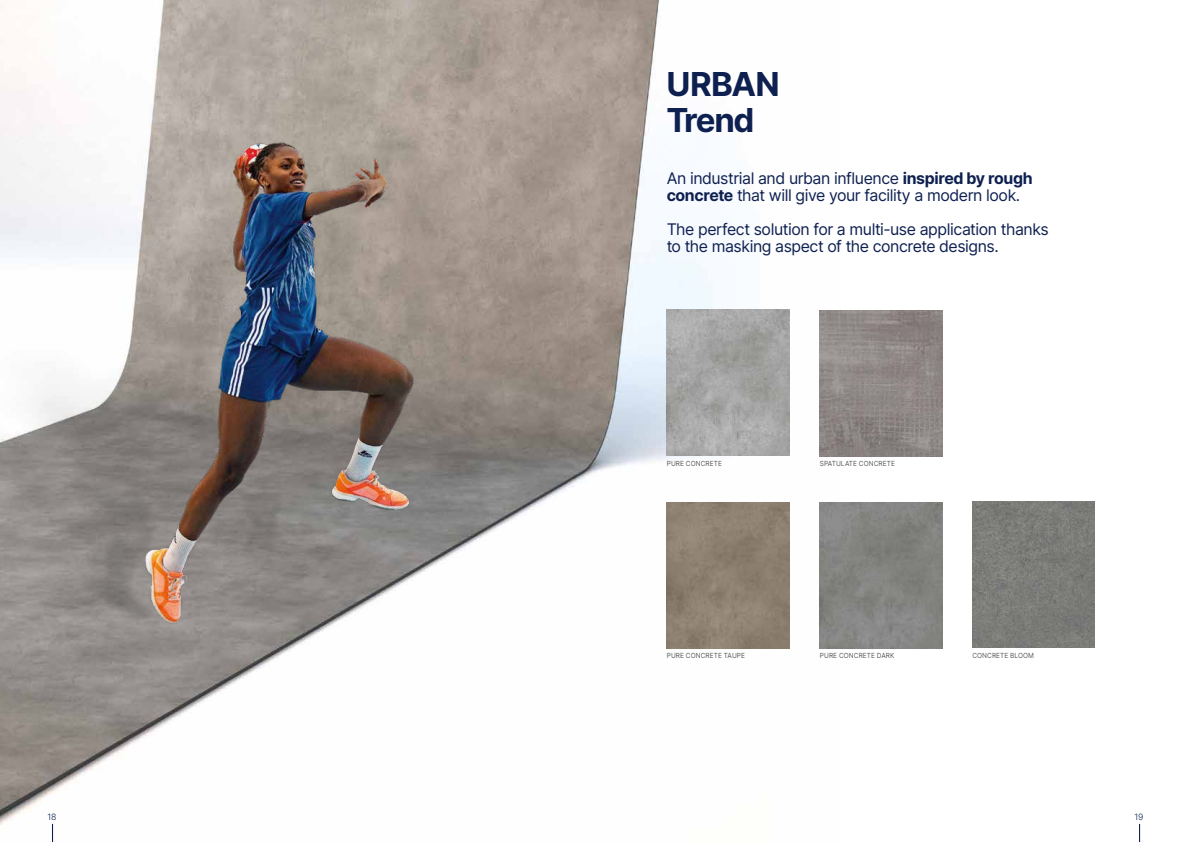
<style>
.page{position:relative;width:1191px;height:842px;background:#fff}
.page>*{position:absolute;margin:0;border:0;box-sizing:border-box;transform-origin:0 0}
.t1{font:700 33px/36px "Inter";letter-spacing:-.04em;color:#0e2050}
.t2{font:16px/17px "Inter";letter-spacing:-.03em;color:#0e2050}
.t3{font:300 8.7px "Inter";color:#0e2050}
.t4{font:7px "Inter";letter-spacing:.01em;color:#575756;scale:.93 1}
.s1{font-weight:700}
</style>
<div class="page">
<img style="left:0;top:0;width:840px;height:842px">
<img style="left:0;top:103px;width:639px;height:672px">
<img style="left:667px;top:502px;width:122px;height:146px">
<img style="left:820px;top:310px;width:122px;height:146px">
<img style="left:820px;top:502px;width:122px;height:146px">
<img style="left:667px;top:310px;width:122px;height:146px">
<img style="left:972px;top:502px;width:122px;height:146px">
<svg style="left:52px;top:824px;width:1px;height:18px"></svg>
<svg style="left:1139px;top:824px;width:1px;height:18px"></svg>
<h1 class="t1" style="left:666px;top:65px;width:115px">URBAN<br>Trend</h1>
<p class="t2" style="left:666px;top:169px;width:367px">An industrial and urban influence <span class="s1">inspired by rough concrete</span> that will give your facility a modern look.</p>
<p class="t2" style="left:666px;top:220px;width:383px">The perfect solution for a multi-use application thanks to the masking aspect of the concrete designs.</p>
<p class="t4" style="left:667px;top:458px;width:61px">PURE CONCRETE</p>
<p class="t4" style="left:820px;top:458px;width:82px">SPATULATE CONCRETE</p>
<p class="t4" style="left:667px;top:650px;width:86px">PURE CONCRETE TAUPE</p>
<p class="t4" style="left:972px;top:650px;width:68px">CONCRETE BLOOM</p>
<p class="t4" style="left:820px;top:650px;width:82px">PURE CONCRETE DARK</p>
<p class="t3" style="left:47px;top:810px;width:11px">18</p>
<p class="t3" style="left:1134px;top:810px;width:11px">19</p>
</div>
